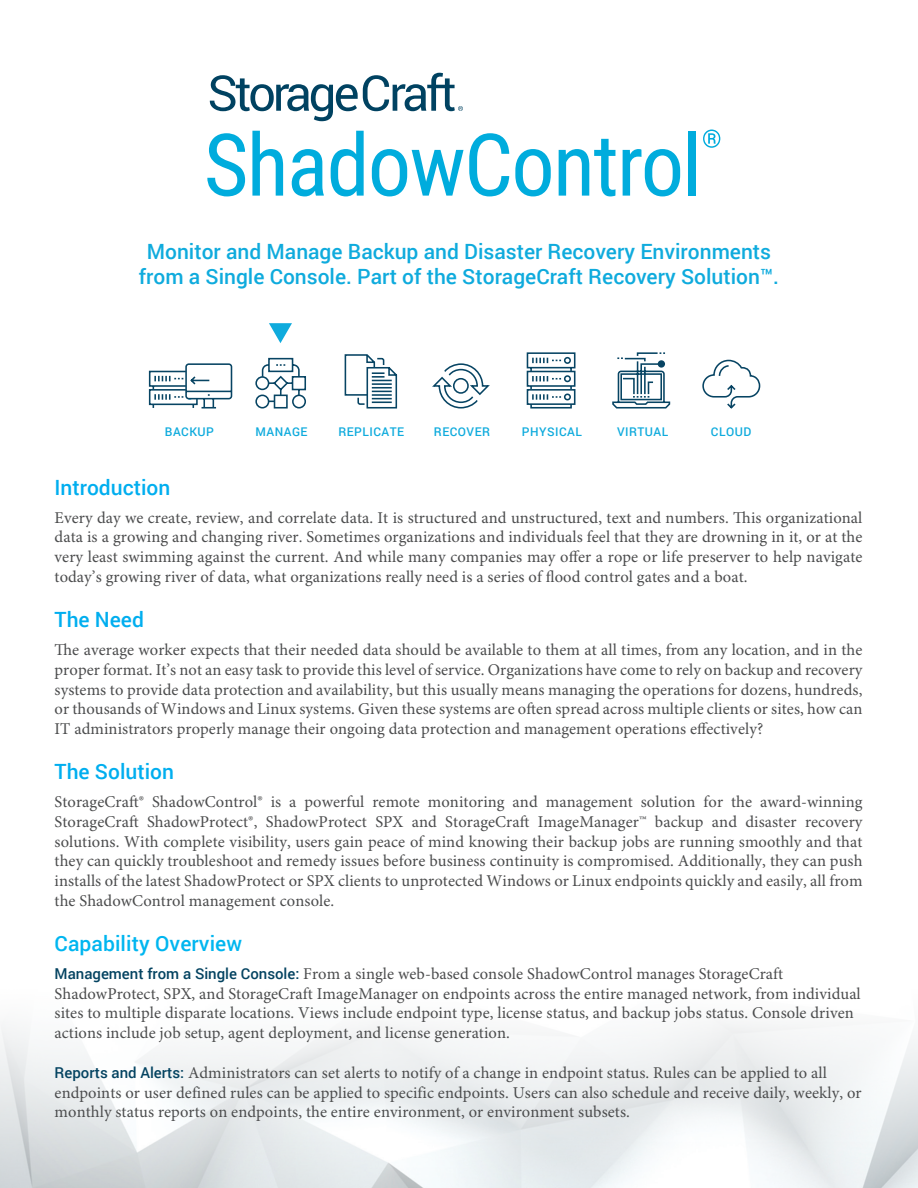
<style>
.page{position:relative;width:918px;height:1188px;background:#fff}
.page>*{position:absolute;margin:0;border:0;box-sizing:border-box;transform-origin:0 0}
.t1{font:500 21px/25.2px "Roboto";color:#0fabdd;text-align:center}
.t2{font:500 21px "Roboto";color:#00aeef}
.t3{font:500 21px "Roboto";letter-spacing:.005em;color:#00b6f0}
.t4{font:16.5px/19.8px "Minion Pro";letter-spacing:.005em;color:#4b4c4d;text-align:justify}
.t5{font:500 12px "Roboto";letter-spacing:.04em;color:#0fabdd}
.s1{font-family:"Roboto";font-weight:500;font-size:15px;color:#044361}
</style>
<div class="page">
<img style="left:0;top:1021px;width:918px;height:167px">
<svg style="left:148px;top:363px;width:85px;height:46px"></svg>
<div style="left:255px;top:395px;width:14px;height:14px;border:2px solid #074463;border-radius:50%"></div>
<div style="left:255px;top:376px;width:14px;height:14px;border:2px solid #074463;border-radius:50%"></div>
<div style="left:292px;top:395px;width:14px;height:14px;border:2px solid #074463;border-radius:50%"></div>
<div style="left:274px;top:395px;width:14px;height:14px;background:#fff;border:2px solid #074463"></div>
<svg style="left:261px;top:357px;width:45px;height:46px"></svg>
<svg style="left:432px;top:363px;width:58px;height:46px"></svg>
<svg style="left:702px;top:359px;width:59px;height:50px"></svg>
<svg style="left:612px;top:352px;width:59px;height:57px"></svg>
<svg style="left:526px;top:352px;width:50px;height:57px"></svg>
<svg style="left:344px;top:354px;width:54px;height:55px"></svg>
<svg style="left:269px;top:323px;width:23px;height:20px"></svg>
<svg style="left:210px;top:73px;width:253px;height:48px"></svg>
<svg style="left:207px;top:133px;width:38px;height:63px"></svg>
<svg style="left:252px;top:131px;width:31px;height:65px"></svg>
<svg style="left:292px;top:149px;width:32px;height:47px"></svg>
<svg style="left:331px;top:131px;width:33px;height:65px"></svg>
<svg style="left:372px;top:133px;width:137px;height:63px"></svg>
<svg style="left:515px;top:149px;width:36px;height:47px"></svg>
<svg style="left:559px;top:139px;width:57px;height:57px"></svg>
<svg style="left:623px;top:149px;width:57px;height:47px"></svg>
<div style="left:689px;top:131px;width:7px;height:65px;background:#00acdd"></div>
<svg style="left:703px;top:130px;width:17px;height:18px"></svg>
<p class="t1" style="left:139px;top:238px;width:642px">Monitor and Manage Backup and Disaster Recovery Environments from a Single Console. Part of the StorageCraft Recovery Solution™.</p>
<p class="t5" style="left:165px;top:423px;width:51px">BACKUP</p>
<p class="t5" style="left:256px;top:423px;width:53px">MANAGE</p>
<p class="t5" style="left:338px;top:423px;width:67px">REPLICATE</p>
<p class="t5" style="left:434px;top:423px;width:58px">RECOVER</p>
<p class="t5" style="left:522px;top:423px;width:61px">PHYSICAL</p>
<p class="t5" style="left:617px;top:423px;width:53px">VIRTUAL</p>
<p class="t5" style="left:711px;top:423px;width:42px">CLOUD</p>
<p class="t2" style="left:55px;top:473px;width:117px">Introduction</p>
<p class="t4" style="left:55px;top:508px;width:809px">Every day we create, review, and correlate data. It is structured and unstructured, text and numbers. This organizational data is a growing and changing river. Sometimes organizations and individuals feel that they are drowning in it, or at the very least swimming against the current. And while many companies may offer a rope or life preserver to help navigate today’s growing river of data, what organizations really need is a series of flood control gates and a boat.</p>
<p class="t2" style="left:55px;top:605px;width:91px">The Need</p>
<p class="t4" style="left:55px;top:640px;width:809px">The average worker expects that their needed data should be available to them at all times, from any location, and in the proper format. It’s not an easy task to provide this level of service. Organizations have come to rely on backup and recovery systems to provide data protection and availability, but this usually means managing the operations for dozens, hundreds, or thousands of Windows and Linux systems. Given these systems are often spread across multiple clients or sites, how can IT administrators properly manage their ongoing data protection and management operations effectively?</p>
<p class="t2" style="left:55px;top:757px;width:121px">The Solution</p>
<p class="t4" style="left:55px;top:792px;width:810px">StorageCraft® ShadowControl® is a powerful remote monitoring and management solution for the award-winning StorageCraft ShadowProtect®, ShadowProtect SPX and StorageCraft ImageManager™ backup and disaster recovery solutions. With complete visibility, users gain peace of mind knowing their backup jobs are running smoothly and that they can quickly troubleshoot and remedy issues before business continuity is compromised. Additionally, they can push installs of the latest ShadowProtect or SPX clients to unprotected Windows or Linux endpoints quickly and easily, all from the ShadowControl management console.</p>
<p class="t3" style="left:55px;top:929px;width:189px">Capability Overview</p>
<p class="t4" style="left:55px;top:964px;width:808px;text-align:left"><span class="s1">Management from a Single Console:</span> From a single web-based console ShadowControl manages StorageCraft ShadowProtect, SPX, and StorageCraft ImageManager on endpoints across the entire managed network, from individual sites to multiple disparate locations. Views include endpoint type, license status, and backup jobs status. Console driven actions include job setup, agent deployment, and license generation.</p>
<p class="t4" style="left:55px;top:1063px;width:809px;text-align:left"><span class="s1">Reports and Alerts:</span> Administrators can set alerts to notify of a change in endpoint status. Rules can be applied to all endpoints or user defined rules can be applied to specific endpoints. Users can also schedule and receive daily, weekly, or monthly status reports on endpoints, the entire environment, or environment subsets.</p>
</div>
